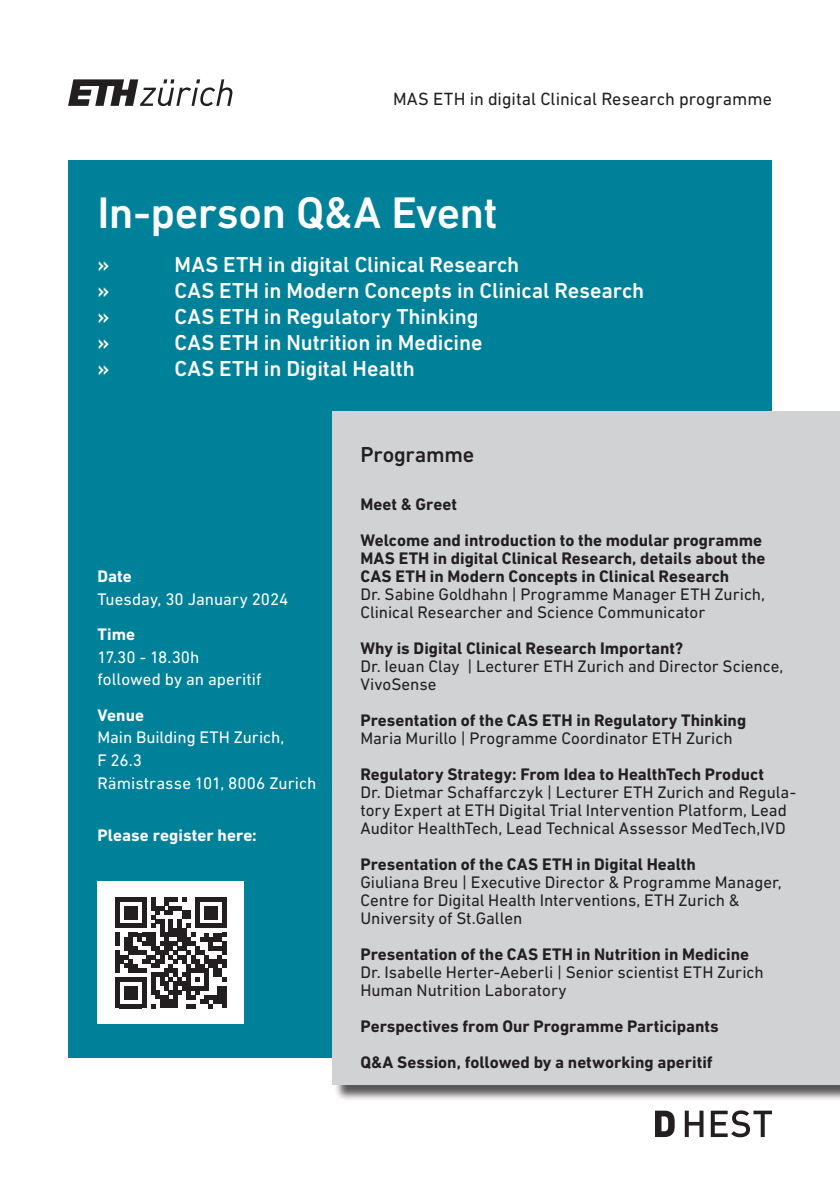
<style>
.page{position:relative;width:840px;height:1191px;background:#fff}
.page>*{position:absolute;margin:0;border:0;box-sizing:border-box;transform-origin:0 0}
.Screen_Large__84{font:500 45px "DIN Next W1 G";letter-spacing:-.015em;color:#fff}
.Screen_Large__84-2{font:500 22px "DIN Next W1 G";letter-spacing:-.005em;color:#fff}
.Titel_A4__DIN_Next_Regular_28_33_6pt__12{font:500 22px "DIN Next W1 G";letter-spacing:-.01em;color:#231f20}
.ETH-Organisationseinheit_A4__DIN_Next_Re{font:18px "DIN Next W1 G";color:#231f20}
.Titel_A4__DIN_Next_Regular_28_33_6pt__12-2{font:700 17px/18px "DIN Next W1 G";color:#231f20}
.Titel_A4__DIN_Next_Regular_28_33_6pt__12-3{font:17px/18px "DIN Next W1 G";color:#231f20}
.Untertitel_A4__DIN_Next_Regular_10_13pt{font:17px/22.6px "DIN Next W1 G";color:#fff}
.Screen_Large__84-3{font:17px/22.6px "DIN Next W1 G";color:#fff}
.Titel_A4__DIN_Next_Regular_28_33_6pt__12-4{font:700 17px "DIN Next W1 G";letter-spacing:.005em;color:#fff}
.Untertitel_A4__DIN_Next_Regular_10_13pt-2{font:700 17px "DIN Next W1 G";letter-spacing:.005em;color:#fff}
.s1{font-weight:400}
</style>
<div class="page">
<svg style="left:68px;top:79px;width:164px;height:27px"></svg>
<div style="left:68px;top:160px;width:703px;height:897px;background:#00819a"></div>
<div style="left:333px;top:413px;width:506px;height:688px;background:#231f20;opacity:.75"></div>
<div style="left:332px;top:411px;width:507px;height:673px;background:#d1d2d4"></div>
<svg style="left:655px;top:1110px;width:19px;height:27px"></svg>
<svg style="left:684px;top:1110px;width:19px;height:27px"></svg>
<svg style="left:710px;top:1110px;width:61px;height:27px"></svg>
<div style="left:97px;top:881px;width:147px;height:142px;background:#fff"></div>
<svg style="left:115px;top:897px;width:111px;height:111px"></svg>
<p class="ETH-Organisationseinheit_A4__DIN_Next_Re" style="left:393px;top:88px;width:380px">MAS ETH in digital Clinical Research programme</p>
<p class="Screen_Large__84" style="left:97px;top:187px;width:402px">In-person Q&amp;A Event</p>
<p class="Screen_Large__84-2" style="left:97px;top:251px;width:13px">»</p>
<p class="Screen_Large__84-2" style="left:174px;top:251px;width:346px">MAS ETH in digital Clinical Research</p>
<p class="Screen_Large__84-2" style="left:97px;top:277px;width:13px">»</p>
<p class="Screen_Large__84-2" style="left:174px;top:277px;width:471px">CAS ETH in Modern Concepts in Clinical Research</p>
<p class="Screen_Large__84-2" style="left:97px;top:303px;width:13px">»</p>
<p class="Screen_Large__84-2" style="left:174px;top:303px;width:305px">CAS ETH in Regulatory Thinking</p>
<p class="Screen_Large__84-2" style="left:97px;top:329px;width:13px">»</p>
<p class="Screen_Large__84-2" style="left:174px;top:329px;width:309px">CAS ETH in Nutrition in Medicine</p>
<p class="Screen_Large__84-2" style="left:97px;top:355px;width:13px">»</p>
<p class="Screen_Large__84-2" style="left:174px;top:355px;width:241px">CAS ETH in Digital Health</p>
<p class="Untertitel_A4__DIN_Next_Regular_10_13pt-2" style="left:97px;top:567px;width:36px">Date</p>
<p class="Untertitel_A4__DIN_Next_Regular_10_13pt" style="left:97px;top:588px;width:192px">Tuesday, 30 January 2024</p>
<p class="Untertitel_A4__DIN_Next_Regular_10_13pt-2" style="left:97px;top:624px;width:39px">Time</p>
<p class="Screen_Large__84-3" style="left:97px;top:645px;width:165px">17.30 - 18.30h followed by an aperitif</p>
<p class="Untertitel_A4__DIN_Next_Regular_10_13pt-2" style="left:97px;top:705px;width:48px">Venue</p>
<p class="Untertitel_A4__DIN_Next_Regular_10_13pt" style="left:97px;top:726px;width:188px">Main Building ETH Zurich,</p>
<p class="Untertitel_A4__DIN_Next_Regular_10_13pt" style="left:97px;top:748px;width:220px">F 26.3<br>Rämistrasse 101, 8006 Zurich</p>
<p class="Titel_A4__DIN_Next_Regular_28_33_6pt__12-4" style="left:97px;top:825px;width:161px">Please register here:</p>
<p class="Titel_A4__DIN_Next_Regular_28_33_6pt__12" style="left:360px;top:441px;width:115px">Programme</p>
<p class="Titel_A4__DIN_Next_Regular_28_33_6pt__12-2" style="left:360px;top:495px;width:98px">Meet &amp; Greet</p>
<p class="Titel_A4__DIN_Next_Regular_28_33_6pt__12-2" style="left:360px;top:531px;width:406px">Welcome and introduction to the modular programme MAS ETH in digital Clinical Research, details about the CAS ETH in Modern Concepts in Clinical Research<br><span class="s1">Dr. Sabine Goldhahn | Programme Manager ETH Zurich, Clinical Researcher and Science Communicator</span></p>
<p class="Titel_A4__DIN_Next_Regular_28_33_6pt__12-2" style="left:360px;top:639px;width:324px">Why is Digital Clinical Research Important?</p>
<p class="Titel_A4__DIN_Next_Regular_28_33_6pt__12-3" style="left:360px;top:657px;width:424px">Dr. Ieuan Clay | Lecturer ETH Zurich and Director Science,<br>VivoSense</p>
<p class="Titel_A4__DIN_Next_Regular_28_33_6pt__12-2" style="left:360px;top:711px;width:387px">Presentation of the CAS ETH in Regulatory Thinking</p>
<p class="Titel_A4__DIN_Next_Regular_28_33_6pt__12-2" style="left:360px;top:720px;width:405px;line-height:36px"><span class="s1">Maria Murillo | Programme Coordinator ETH Zurich<br></span>Regulatory Strategy: From Idea to HealthTech Product</p>
<p class="Titel_A4__DIN_Next_Regular_28_33_6pt__12-3" style="left:360px;top:783px;width:437px">Dr. Dietmar Schaffarczyk | Lecturer ETH Zurich and Regula&shy;tory Expert at ETH Digital Trial Intervention Platform, Lead<br>Auditor HealthTech, Lead Technical Assessor MedTech,IVD</p>
<p class="Titel_A4__DIN_Next_Regular_28_33_6pt__12-2" style="left:360px;top:855px;width:337px">Presentation of the CAS ETH in Digital Health</p>
<p class="Titel_A4__DIN_Next_Regular_28_33_6pt__12-3" style="left:360px;top:873px;width:422px">Giuliana Breu | Executive Director &amp; Programme Manager,<br>Centre for Digital Health Interventions, ETH Zurich &amp;<br>University of St.Gallen</p>
<p class="Titel_A4__DIN_Next_Regular_28_33_6pt__12-2" style="left:360px;top:945px;width:390px">Presentation of the CAS ETH in Nutrition in Medicine</p>
<p class="Titel_A4__DIN_Next_Regular_28_33_6pt__12-3" style="left:360px;top:963px;width:404px">Dr. Isabelle Herter-Aeberli | Senior scientist ETH Zurich<br>Human Nutrition Laboratory</p>
<p class="Titel_A4__DIN_Next_Regular_28_33_6pt__12-2" style="left:360px;top:1017px;width:360px">Perspectives from Our Programme Participants</p>
<p class="Titel_A4__DIN_Next_Regular_28_33_6pt__12-2" style="left:360px;top:1053px;width:353px">Q&amp;A Session, followed by a networking aperitif</p>
</div>
